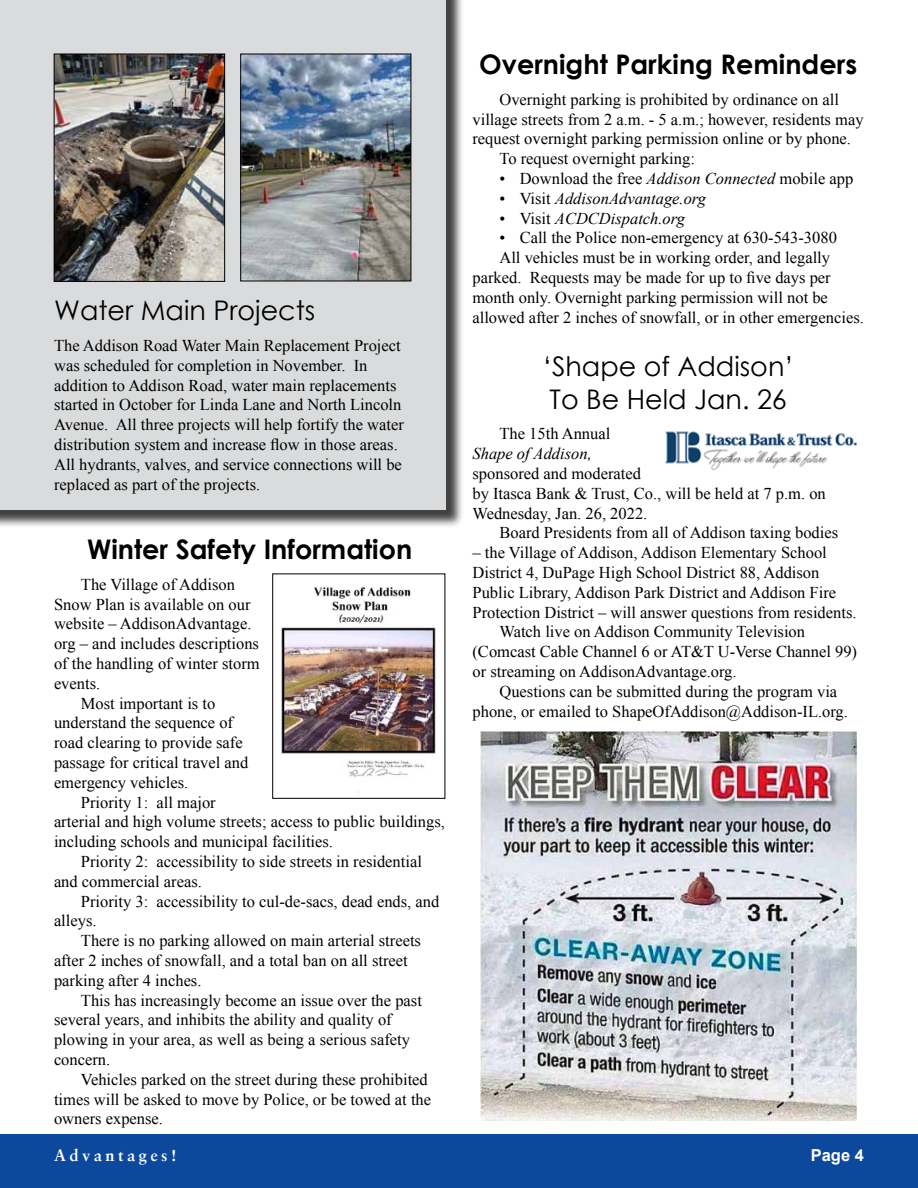
<style>
.page{position:relative;width:918px;height:1188px;background:#fff}
.page>*{position:absolute;margin:0;border:0;box-sizing:border-box;transform-origin:0 0}
.t1{font:700 27px "Century Gothic";color:#000}
.t2{font:27px/32.4px "Century Gothic";color:#000}
.t3{font:16.5px/19.8px "Times New Roman";color:#000}
.t4{font:italic 16.5px "Times New Roman";color:#000}
.t5{font:700 16.5px "Sabon LT Pro";letter-spacing:.21em;color:#fff}
.t6{font:700 16.5px "Arial";color:#fff}
.s1{font-style:italic}
.s2{font-style:normal}
</style>
<div class="page">
<div style="left:0;top:1134px;width:918px;height:54px;background:#0c499c"></div>
<img style="left:281px;top:586px;width:155px;height:207px">
<div style="left:272px;top:573px;width:173px;height:226px;border:1px solid #000"></div>
<div style="left:0;top:0;width:464px;height:528px;background:#000;opacity:.75"></div>
<div style="left:0;top:0;width:446px;height:510px;background:#dadbdc"></div>
<img style="left:480px;top:732px;width:376px;height:389px">
<img style="left:56px;top:56px;width:167px;height:224px">
<div style="left:54px;top:54px;width:171px;height:228px;border:1px solid #000"></div>
<img style="left:243px;top:56px;width:166px;height:223px">
<img style="left:665px;top:431px;width:193px;height:39px">
<h1 class="t2" style="left:54px;top:294px;width:263px">Water Main Projects</h1>
<p class="t3" style="left:54px;top:335px;width:351px">The Addison Road Water Main Replacement Project was scheduled for completion in November. In addition to Addison Road, water main replacements started in October for Linda Lane and North Lincoln Avenue. All three projects will help fortify the water distribution system and increase flow in those areas.<br>All hydrants, valves, and service connections will be replaced as part of the projects.</p>
<h1 class="t1" style="left:87px;top:529px;width:327px">Winter Safety Information</h1>
<p class="t3" style="left:81px;top:574px;width:156px">The Village of Addison</p>
<p class="t3" style="left:54px;top:594px;width:198px">Snow Plan is available on our</p>
<p class="t3" style="left:54px;top:614px;width:199px">website – AddisonAdvantage.</p>
<p class="t3" style="left:54px;top:633px;width:207px">org – and includes descriptions</p>
<p class="t3" style="left:54px;top:653px;width:207px">of the handling of winter storm</p>
<p class="t3" style="left:54px;top:673px;width:48px">events.</p>
<p class="t3" style="left:81px;top:693px;width:136px">Most important is to</p>
<p class="t3" style="left:54px;top:713px;width:181px">understand the sequence of</p>
<p class="t3" style="left:54px;top:732px;width:190px">road clearing to provide safe</p>
<p class="t3" style="left:54px;top:752px;width:196px">passage for critical travel and</p>
<p class="t3" style="left:54px;top:772px;width:136px">emergency vehicles.</p>
<p class="t3" style="left:81px;top:792px;width:136px">Priority 1: all major</p>
<p class="t3" style="left:54px;top:812px;width:392px">arterial and high volume streets; access to public buildings,</p>
<p class="t3" style="left:54px;top:831px;width:281px">including schools and municipal facilities.</p>
<p class="t3" style="left:81px;top:851px;width:342px">Priority 2: accessibility to side streets in residential</p>
<p class="t3" style="left:54px;top:871px;width:149px">and commercial areas.</p>
<p class="t3" style="left:81px;top:891px;width:360px">Priority 3: accessibility to cul-de-sacs, dead ends, and</p>
<p class="t3" style="left:54px;top:911px;width:44px">alleys.</p>
<p class="t3" style="left:81px;top:930px;width:342px">There is no parking allowed on main arterial streets</p>
<p class="t3" style="left:54px;top:950px;width:355px">after 2 inches of snowfall, and a total ban on all street</p>
<p class="t3" style="left:54px;top:970px;width:149px">parking after 4 inches.</p>
<p class="t3" style="left:81px;top:990px;width:342px">This has increasingly become an issue over the past</p>
<p class="t3" style="left:54px;top:1010px;width:339px">several years, and inhibits the ability and quality of</p>
<p class="t3" style="left:54px;top:1029px;width:358px">plowing in your area, as well as being a serious safety</p>
<p class="t3" style="left:54px;top:1049px;width:58px">concern.</p>
<p class="t3" style="left:81px;top:1069px;width:348px">Vehicles parked on the street during these prohibited</p>
<p class="t3" style="left:54px;top:1089px;width:379px">times will be asked to move by Police, or be towed at the</p>
<p class="t3" style="left:54px;top:1109px;width:111px">owners expense.</p>
<h1 class="t1" style="left:479px;top:44px;width:379px">Overnight Parking Reminders</h1>
<p class="t3" style="left:499px;top:89px;width:341px">Overnight parking is prohibited by ordinance on all</p>
<p class="t3" style="left:472px;top:109px;width:393px">village streets from 2 a.m. - 5 a.m.; however, residents may</p>
<p class="t3" style="left:472px;top:129px;width:380px">request overnight parking permission online or by phone.</p>
<p class="t3" style="left:499px;top:149px;width:197px">To request overnight parking:</p>
<p class="t3" style="left:499px;top:168px;width:355px">• Download the free <span class="s1">Addison Connected</span> mobile app</p>
<p class="t4" style="left:499px;top:187px;width:208px"><span class="s2">• Visit</span> AddisonAdvantage.org</p>
<p class="t4" style="left:499px;top:207px;width:187px"><span class="s2">• Visit</span> ACDCDispatch.org</p>
<p class="t3" style="left:499px;top:228px;width:339px">• Call the Police non-emergency at 630-543-3080</p>
<p class="t3" style="left:499px;top:248px;width:332px">All vehicles must be in working order, and legally</p>
<p class="t3" style="left:472px;top:267px;width:360px">parked. Requests may be made for up to five days per</p>
<p class="t3" style="left:472px;top:287px;width:357px">month only. Overnight parking permission will not be</p>
<p class="t3" style="left:472px;top:307px;width:393px">allowed after 2 inches of snowfall, or in other emergencies.</p>
<h1 class="t2" style="left:543px;top:350px;width:253px">‘Shape of Addison’<br>To Be Held Jan. 26</h1>
<p class="t3" style="left:499px;top:424px;width:112px">The 15th Annual</p>
<p class="t4" style="left:472px;top:442px;width:121px">Shape of Addison,</p>
<p class="t3" style="left:472px;top:463px;width:355px">sponsored and moderated<br>by Itasca Bank &amp; Trust, Co., will be held at 7 p.m. on<br>Wednesday, Jan. 26, 2022.</p>
<p class="t3" style="left:499px;top:523px;width:340px">Board Presidents from all of Addison taxing bodies</p>
<p class="t3" style="left:472px;top:543px;width:356px">– the Village of Addison, Addison Elementary School</p>
<p class="t3" style="left:472px;top:562px;width:348px">District 4, DuPage High School District 88, Addison</p>
<p class="t3" style="left:472px;top:582px;width:365px">Public Library, Addison Park District and Addison Fire</p>
<p class="t3" style="left:472px;top:602px;width:386px">Protection District – will answer questions from residents.</p>
<p class="t3" style="left:499px;top:622px;width:307px">Watch live on Addison Community Television</p>
<p class="t3" style="left:472px;top:642px;width:386px">(Comcast Cable Channel 6 or AT&amp;T U-Verse Channel 99)</p>
<p class="t3" style="left:472px;top:661px;width:266px">or streaming on AddisonAdvantage.org.</p>
<p class="t3" style="left:499px;top:681px;width:339px">Questions can be submitted during the program via</p>
<p class="t3" style="left:472px;top:701px;width:377px">phone, or emailed to ShapeOfAddison@Addison-IL.org.</p>
<p class="t5" style="left:54px;top:1145px;width:124px">Advantages!</p>
<p class="t6" style="left:811px;top:1144px;width:55px">Page 4</p>
</div>
